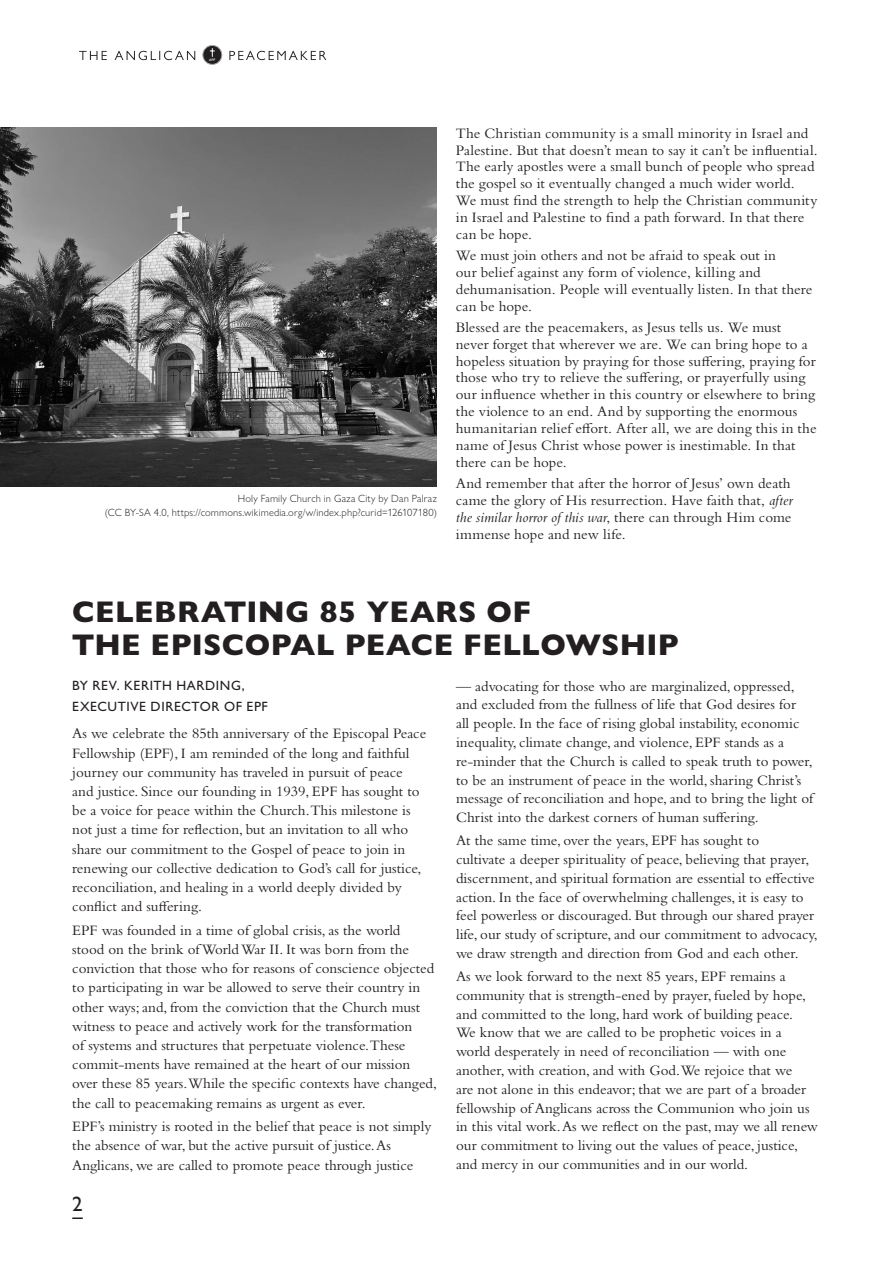
<style>
.page{position:relative;width:893px;height:1263px;background:#fff}
.page>*{position:absolute;margin:0;border:0;box-sizing:border-box;transform-origin:0 0}
.t1{font:800 30px/33px "Gill Sans Nova";letter-spacing:.03em;color:#231f20}
.t2{font:500 21px "Gill Sans Nova";color:#231f20}
.t3{font:15px/18.8px "Bembo Std";color:#231f20}
.t4{font:500 13.5px/20.4px "Gill Sans Nova";letter-spacing:.045em;color:#231f20}
.t5{font:300 10.5px/13.5px "Gill Sans Nova";letter-spacing:.02em;color:#231f20;text-align:right}
.t6{font:500 3.15px "Helvetica Neue";color:#fff}
.s1{font-style:italic}
</style>
<div class="page">
<svg style="left:72px;top:1217px;width:11px;height:2px"></svg>
<svg style="left:229px;top:51px;width:97px;height:9px"></svg>
<svg style="left:79px;top:51px;width:116px;height:9px"></svg>
<div style="left:203px;top:45px;width:19px;height:19px;background:#231f20;border-radius:50%"></div>
<div style="left:202px;top:45px;width:20px;height:20px;border:1px solid #a8a9ad;border-radius:50%"></div>
<svg style="left:210px;top:48px;width:5px;height:9px"></svg>
<img style="left:0;top:128px;width:437px;height:358px">
<p class="t6" style="left:209px;top:57px;width:8px">APF</p>
<p class="t5" style="left:105px;top:492px;width:334px">Holy Family Church in Gaza City by Dan Palraz<br>(CC BY-SA 4.0, https://commons.wikimedia.org/w/index.php?curid=126107180)</p>
<p class="t3" style="left:456px;top:124px;width:363px;line-height:16.8px">The Christian community is a small minority in Israel and Palestine. But that doesn’t mean to say it can’t be influential.<br>The early apostles were a small bunch of people who spread the gospel so it eventually changed a much wider world.<br>We must find the strength to help the Christian community in Israel and Palestine to find a path forward. In that there can be hope.</p>
<p class="t3" style="left:456px;top:247px;width:358px;line-height:16.8px">We must join others and not be afraid to speak out in<br>our belief against any form of violence, killing and dehumanisation. People will eventually listen. In that there can be hope.</p>
<p class="t3" style="left:456px;top:318px;width:362px;line-height:16.8px">Blessed are the peacemakers, as Jesus tells us. We must never forget that wherever we are. We can bring hope to a hopeless situation by praying for those suffering, praying for those who try to relieve the suffering, or prayerfully using our influence whether in this country or elsewhere to bring the violence to an end. And by supporting the enormous humanitarian relief effort. After all, we are doing this in the name of Jesus Christ whose power is inestimable. In that there can be hope.</p>
<p class="t3" style="left:456px;top:475px;width:338px;line-height:16.8px;text-align:justify">And remember that after the horror of Jesus’ own death came the glory of His resurrection. Have faith that, <span class="s1">after the similar horror of this war</span>, there can through Him come immense hope and new life.</p>
<h1 class="t1" style="left:72px;top:595px;width:608px">CELEBRATING 85 YEARS OF<br>THE EPISCOPAL PEACE FELLOWSHIP</h1>
<p class="t4" style="left:72px;top:675px;width:197px">BY REV. KERITH HARDING,<br>EXECUTIVE DIRECTOR OF EPF</p>
<p class="t3" style="left:72px;top:724px;width:355px;line-height:19.2px">As we celebrate the 85th anniversary of the Episcopal Peace Fellowship (EPF), I am reminded of the long and faithful journey our community has traveled in pursuit of peace and justice. Since our founding in 1939, EPF has sought to be a voice for peace within the Church.This milestone is not just a time for reflection, but an invitation to all who share our commitment to the Gospel of peace to join in renewing our collective dedication to God’s call for justice, reconciliation, and healing in a world deeply divided by conflict and suffering.</p>
<p class="t3" style="left:72px;top:920px;width:366px;line-height:19.2px">EPF was founded in a time of global crisis, as the world<br>stood on the brink of World War II. It was born from the conviction that those who for reasons of conscience objected to participating in war be allowed to serve their country in other ways; and, from the conviction that the Church must witness to peace and actively work for the transformation<br>of systems and structures that perpetuate violence.These commit-ments have remained at the heart of our mission over these 85 years.While the specific contexts have changed, the call to peacemaking remains as urgent as ever.</p>
<p class="t3" style="left:72px;top:1116px;width:361px;line-height:19.2px">EPF’s ministry is rooted in the belief that peace is not simply the absence of war, but the active pursuit of justice. As<br>Anglicans, we are called to promote peace through justice</p>
<h2 class="t2" style="left:72px;top:1191px;width:12px">2</h2>
<p class="t3" style="left:456px;top:676px;width:359px">— advocating for those who are marginalized, oppressed, and excluded from the fullness of life that God desires for<br>all people. In the face of rising global instability, economic inequality, climate change, and violence, EPF stands as a re-minder that the Church is called to speak truth to power, to be an instrument of peace in the world, sharing Christ’s message of reconciliation and hope, and to bring the light of Christ into the darkest corners of human suffering.</p>
<p class="t3" style="left:456px;top:831px;width:363px">At the same time, over the years, EPF has sought to<br>cultivate a deeper spirituality of peace, believing that prayer, discernment, and spiritual formation are essential to effective action. In the face of overwhelming challenges, it is easy to feel powerless or discouraged. But through our shared prayer life, our study of scripture, and our commitment to advocacy, we draw strength and direction from God and each other.</p>
<p class="t3" style="left:456px;top:967px;width:363px">As we look forward to the next 85 years, EPF remains a community that is strength-ened by prayer, fueled by hope, and committed to the long, hard work of building peace.<br>We know that we are called to be prophetic voices in a world desperately in need of reconciliation — with one another, with creation, and with God.We rejoice that we<br>are not alone in this endeavor; that we are part of a broader fellowship of Anglicans across the Communion who join us in this vital work. As we reflect on the past, may we all renew our commitment to living out the values of peace, justice, and mercy in our communities and in our world.</p>
</div>
